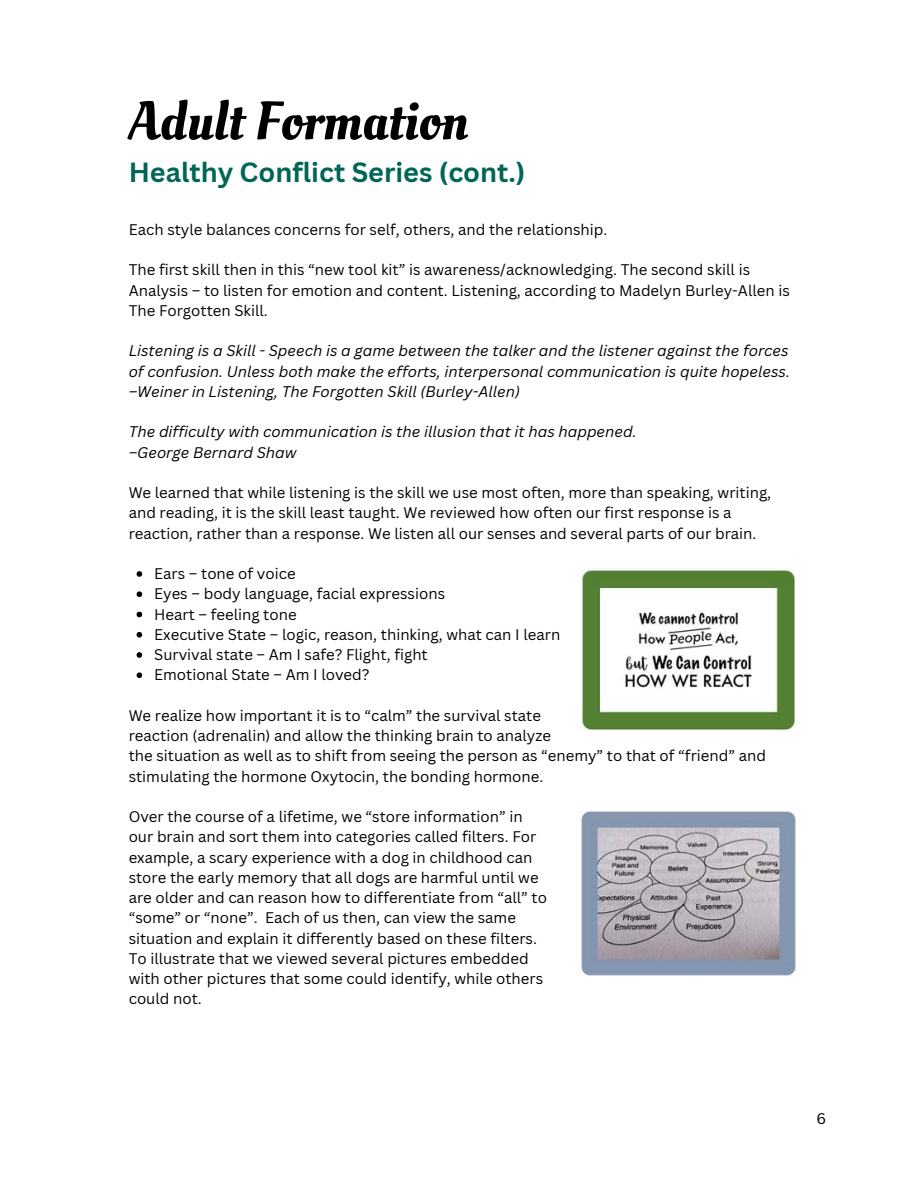
<style>
.page{position:relative;width:918px;height:1188px;background:#fff}
.page>*{position:absolute;margin:0;border:0;box-sizing:border-box;transform-origin:0 0}
.t1{font:54px "Oleo Script";color:#000}
.t2{font:700 27px "Canva Sans";color:#006657}
.t3{font:15px/20.2px "Canva Sans";color:#000}
.t4{font:italic 15px/20.2px "Canva Sans";color:#000;text-align:justify}
</style>
<div class="page">
<svg style="left:137px;top:571px;width:5px;height:6px"></svg>
<svg style="left:137px;top:591px;width:5px;height:6px"></svg>
<svg style="left:137px;top:612px;width:5px;height:5px"></svg>
<svg style="left:137px;top:632px;width:5px;height:6px"></svg>
<svg style="left:137px;top:652px;width:5px;height:6px"></svg>
<svg style="left:137px;top:672px;width:5px;height:6px"></svg>
<img style="left:581px;top:569px;width:215px;height:162px">
<img style="left:580px;top:811px;width:216px;height:165px">
<p class="t1" style="left:129px;top:85px;width:341px">Adult Formation</p>
<p class="t2" style="left:129px;top:153px;width:398px">Healthy Conflict Series (cont.)</p>
<h1 class="t3" style="left:129px;top:219px;width:480px">Each style balances concerns for self, others, and the relationship.</h1>
<h2 class="t3" style="left:129px;top:259px;width:663px">The first skill then in this “new tool kit” is awareness/acknowledging. The second skill is<br>Analysis – to listen for emotion and content. Listening, according to Madelyn Burley-Allen is<br>The Forgotten Skill.</h2>
<p class="t4" style="left:129px;top:340px;width:663px">Listening is a Skill - Speech is a game between the talker and the listener against the forces of confusion. Unless both make the efforts, interpersonal communication is quite hopeless. –Weiner in Listening, The Forgotten Skill (Burley-Allen)</p>
<p class="t4" style="left:129px;top:421px;width:510px">The difficulty with communication is the illusion that it has happened.</p>
<p class="t4" style="left:129px;top:442px;width:169px">–George Bernard Shaw</p>
<p class="t3" style="left:129px;top:482px;width:644px">We learned that while listening is the skill we use most often, more than speaking, writing, and reading, it is the skill least taught. We reviewed how often our first response is a reaction, rather than a response. We listen all our senses and several parts of our brain.</p>
<p class="t3" style="left:154px;top:563px;width:143px">Ears – tone of voice</p>
<p class="t3" style="left:154px;top:583px;width:292px">Eyes – body language, facial expressions</p>
<p class="t3" style="left:154px;top:604px;width:144px">Heart – feeling tone</p>
<p class="t3" style="left:154px;top:624px;width:408px">Executive State – logic, reason, thinking, what can I learn</p>
<p class="t3" style="left:154px;top:644px;width:275px">Survival state – Am I safe? Flight, fight</p>
<p class="t3" style="left:154px;top:664px;width:217px">Emotional State – Am I loved?</p>
<p class="t3" style="left:129px;top:705px;width:414px">We realize how important it is to “calm” the survival state</p>
<p class="t3" style="left:129px;top:725px;width:424px">reaction (adrenalin) and allow the thinking brain to analyze</p>
<p class="t3" style="left:129px;top:745px;width:639px">the situation as well as to shift from seeing the person as “enemy” to that of “friend” and stimulating the hormone Oxytocin, the bonding hormone.</p>
<p class="t3" style="left:129px;top:806px;width:396px">Over the course of a lifetime, we “store information” in</p>
<p class="t3" style="left:129px;top:826px;width:409px">our brain and sort them into categories called filters. For</p>
<p class="t3" style="left:129px;top:847px;width:405px">example, a scary experience with a dog in childhood can</p>
<p class="t3" style="left:129px;top:867px;width:411px">store the early memory that all dogs are harmful until we</p>
<p class="t3" style="left:129px;top:887px;width:420px">are older and can reason how to differentiate from “all” to</p>
<p class="t3" style="left:129px;top:907px;width:389px">“some” or “none”. Each of us then, can view the same</p>
<p class="t3" style="left:129px;top:928px;width:410px">situation and explain it differently based on these filters.</p>
<p class="t3" style="left:129px;top:948px;width:402px">To illustrate that we viewed several pictures embedded</p>
<p class="t3" style="left:129px;top:968px;width:416px">with other pictures that some could identify, while others</p>
<p class="t3" style="left:129px;top:988px;width:75px">could not.</p>
<p class="t3" style="left:817px;top:1108px;width:11px">6</p>
</div>
